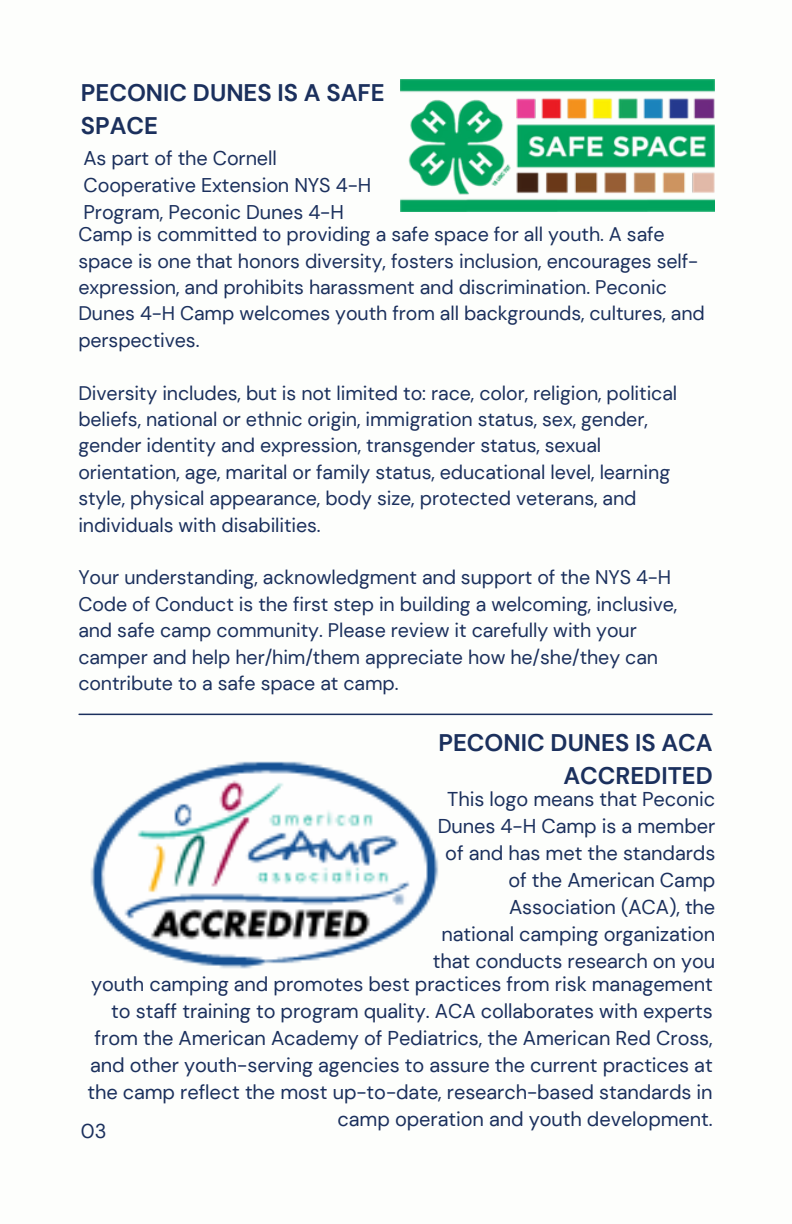
<style>
.page{position:relative;width:792px;height:1224px;background:#fff}
.page>*{position:absolute;margin:0;border:0;box-sizing:border-box;transform-origin:0 0}
.t1{font:700 24px/33px "DM Sans";color:#1b305d}
.t2{font:20px/27px "DM Sans";letter-spacing:-.005em;color:#1b305d;text-align:right}
.t3{font:19.8px/26.6px "DM Sans";letter-spacing:-.005em;color:#1b305d}
.t4{font:19.6px/26.4px "DM Sans";letter-spacing:-.005em;color:#1b305d}
</style>
<div class="page">
<img style="left:401px;top:79px;width:313px;height:132px">
<hr style="left:79px;top:714px;width:633px;height:1px;background:#1b305d">
<img style="left:90px;top:761px;width:349px;height:208px">
<p class="t1" style="left:81px;top:76px;width:305px">PECONIC DUNES IS A SAFE<br>SPACE</p>
<p class="t3" style="left:84px;top:145px;width:289px">As part of the Cornell<br>Cooperative Extension NYS 4-H<br>Program, Peconic Dunes 4-H</p>
<p class="t4" style="left:78px;top:221px;width:628px">Camp is committed to providing a safe space for all youth. A safe space is one that honors diversity, fosters inclusion, encourages self&shy;expression, and prohibits harassment and discrimination. Peconic Dunes 4-H Camp welcomes youth from all backgrounds, cultures, and perspectives.</p>
<p class="t4" style="left:78px;top:380px;width:600px">Diversity includes, but is not limited to: race, color, religion, political beliefs, national or ethnic origin, immigration status, sex, gender, gender identity and expression, transgender status, sexual orientation, age, marital or family status, educational level, learning style, physical appearance, body size, protected veterans, and individuals with disabilities.</p>
<p class="t4" style="left:78px;top:565px;width:601px">Your understanding, acknowledgment and support of the NYS 4-H Code of Conduct is the first step in building a welcoming, inclusive, and safe camp community. Please review it carefully with your camper and help her/him/them appreciate how he/she/they can contribute to a safe space at camp.</p>
<p class="t1" style="left:439px;top:726px;width:276px;text-align:right">PECONIC DUNES IS ACA<br>ACCREDITED</p>
<p class="t2" style="left:433px;top:786px;width:284px">This logo means that Peconic<br>Dunes 4-H Camp is a member of and has met the standards of the American Camp<br>Association (ACA), the national camping organization that conducts research on you</p>
<p class="t2" style="left:87px;top:971px;width:627px">youth camping and promotes best practices from risk management to staff training to program quality. ACA collaborates with experts from the American Academy of Pediatrics, the American Red Cross, and other youth-serving agencies to assure the current practices at the camp reflect the most up-to-date, research-based standards in camp operation and youth development.</p>
<p class="t2" style="left:81px;top:1117px;width:27px">03</p>
</div>
